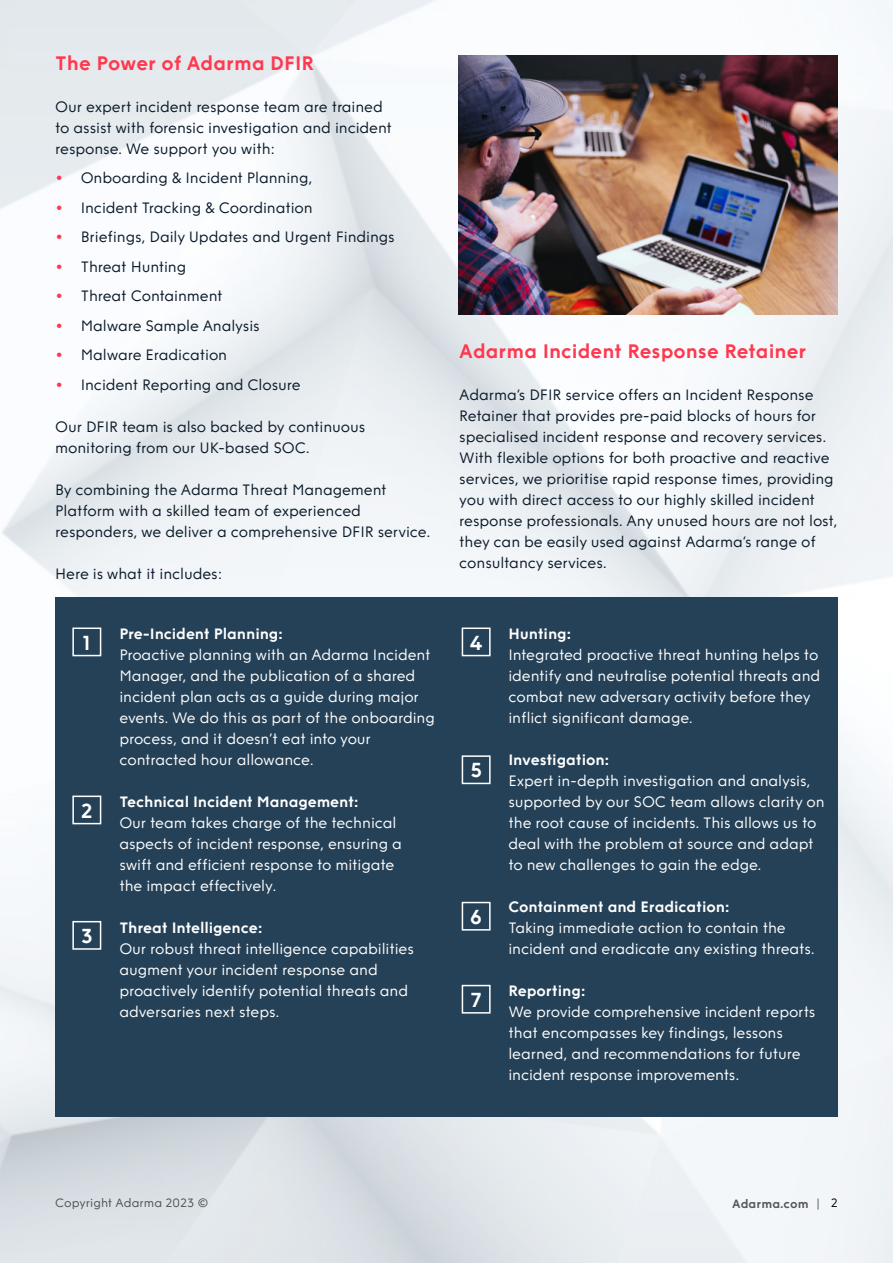
<style>
.page{position:relative;width:893px;height:1263px;background:#fff}
.page>*{position:absolute;margin:0;border:0;box-sizing:border-box;transform-origin:0 0}
.t1{font:700 20.25px "Funkis B Dots";color:#fff}
.body{font:700 19.5px "Funkis B Dots";color:#ff384f}
.body-2{font:300 15px/21px "Funkis B Dots";letter-spacing:-.01em;color:#fff}
.body-3{font:300 15px/21px "Funkis B Dots";letter-spacing:-.01em;color:#0a1a29}
.body-4{font:700 15px "Funkis B Dots";letter-spacing:-.01em;color:#fff}
.t2{font:300 12px "Funkis B Dots";color:#000}
.t3{font:700 12px "Funkis B Dots";color:#000}
.s1{font-weight:700;color:#ff384f}
.s2{font-weight:300}
</style>
<div class="page">
<img style="left:0;top:0;width:893px;height:1263px">
<div style="left:56px;top:598px;width:782px;height:519px;background:#254157"></div>
<div style="left:72px;top:627px;width:29px;height:29px;border:2px solid #fff"></div>
<div style="left:72px;top:795px;width:29px;height:29px;border:2px solid #fff"></div>
<div style="left:72px;top:921px;width:29px;height:29px;border:2px solid #fff"></div>
<div style="left:462px;top:627px;width:29px;height:29px;border:2px solid #fff"></div>
<div style="left:462px;top:755px;width:29px;height:29px;border:2px solid #fff"></div>
<div style="left:462px;top:902px;width:29px;height:28px;border:2px solid #fff"></div>
<div style="left:462px;top:985px;width:29px;height:28px;border:2px solid #fff"></div>
<img style="left:458px;top:55px;width:380px;height:260px">
<p class="body" style="left:55px;top:51px;width:260px">The Power of Adarma DFIR</p>
<p class="body-3" style="left:55px;top:97px;width:338px">Our expert incident response team are trained to assist with forensic investigation and incident response. We support you with:</p>
<p class="body-3" style="left:55px;top:168px;width:259px"><span class="s1">•</span> Onboarding &amp; Incident Planning,</p>
<p class="body-3" style="left:55px;top:198px;width:259px"><span class="s1">•</span> Incident Tracking &amp; Coordination</p>
<p class="body-3" style="left:55px;top:227px;width:341px"><span class="s1">•</span> Briefings, Daily Updates and Urgent Findings</p>
<p class="body-3" style="left:55px;top:257px;width:133px"><span class="s1">•</span> Threat Hunting</p>
<p class="body-3" style="left:55px;top:286px;width:169px"><span class="s1">•</span> Threat Containment</p>
<p class="body-3" style="left:55px;top:316px;width:206px"><span class="s1">•</span> Malware Sample Analysis</p>
<p class="body-3" style="left:55px;top:345px;width:173px"><span class="s1">•</span> Malware Eradication</p>
<p class="body-3" style="left:55px;top:375px;width:247px"><span class="s1">•</span> Incident Reporting and Closure</p>
<p class="body-3" style="left:55px;top:417px;width:312px">Our DFIR team is also backed by continuous monitoring from our UK-based SOC.</p>
<p class="body-3" style="left:55px;top:480px;width:377px">By combining the Adarma Threat Management<br>Platform with a skilled team of experienced responders, we deliver a comprehensive DFIR service.</p>
<p class="body-3" style="left:55px;top:564px;width:169px">Here is what it includes:</p>
<p class="t1" style="left:82px;top:630px;width:11px">1</p>
<p class="t1" style="left:81px;top:798px;width:13px">2</p>
<p class="t1" style="left:81px;top:923px;width:14px">3</p>
<p class="body-4" style="left:119px;top:624px;width:165px">Pre-Incident Planning:</p>
<p class="body-2" style="left:119px;top:645px;width:317px">Proactive planning with an Adarma Incident Manager, and the publication of a shared incident plan acts as a guide during major events. We do this as part of the onboarding process, and it doesn’t eat into your contracted hour allowance.</p>
<p class="body-4" style="left:119px;top:792px;width:241px">Technical Incident Management:</p>
<p class="body-2" style="left:119px;top:813px;width:284px">Our team takes charge of the technical aspects of incident response, ensuring a swift and efficient response to mitigate the impact effectively.</p>
<p class="body-4" style="left:119px;top:918px;width:145px">Threat Intelligence:</p>
<p class="body-2" style="left:119px;top:939px;width:296px">Our robust threat intelligence capabilities augment your incident response and proactively identify potential threats and adversaries next steps.</p>
<p class="body" style="left:459px;top:339px;width:349px">Adarma Incident Response Retainer</p>
<p class="body-3" style="left:459px;top:385px;width:380px">Adarma’s DFIR service offers an Incident Response Retainer that provides pre-paid blocks of hours for specialised incident response and recovery services.<br>With flexible options for both proactive and reactive services, we prioritise rapid response times, providing you with direct access to our highly skilled incident response professionals. Any unused hours are not lost, they can be easily used against Adarma’s range of consultancy services.</p>
<p class="t1" style="left:470px;top:630px;width:15px">4</p>
<p class="t1" style="left:470px;top:758px;width:14px">5</p>
<p class="t1" style="left:470px;top:904px;width:14px">6</p>
<p class="t1" style="left:470px;top:987px;width:13px">7</p>
<p class="body-4" style="left:508px;top:624px;width:65px">Hunting:</p>
<p class="body-2" style="left:508px;top:645px;width:313px">Integrated proactive threat hunting helps to identify and neutralise potential threats and combat new adversary activity before they inflict significant damage.</p>
<p class="body-4" style="left:508px;top:750px;width:103px">Investigation:</p>
<p class="body-2" style="left:508px;top:771px;width:318px">Expert in-depth investigation and analysis, supported by our SOC team allows clarity on the root cause of incidents. This allows us to deal with the problem at source and adapt to new challenges to gain the edge.</p>
<p class="body-4" style="left:508px;top:897px;width:223px">Containment and Eradication:</p>
<p class="body-2" style="left:508px;top:918px;width:308px">Taking immediate action to contain the incident and eradicate any existing threats.</p>
<p class="body-4" style="left:508px;top:981px;width:79px">Reporting:</p>
<p class="body-2" style="left:508px;top:1002px;width:309px">We provide comprehensive incident reports that encompasses key findings, lessons learned, and recommendations for future incident response improvements.</p>
<p class="t2" style="left:55px;top:1196px;width:154px">Copyright Adarma 2023 ©</p>
<p class="t3" style="left:732px;top:1197px;width:107px">Adarma.com <span class="s2">| 2</span></p>
</div>
